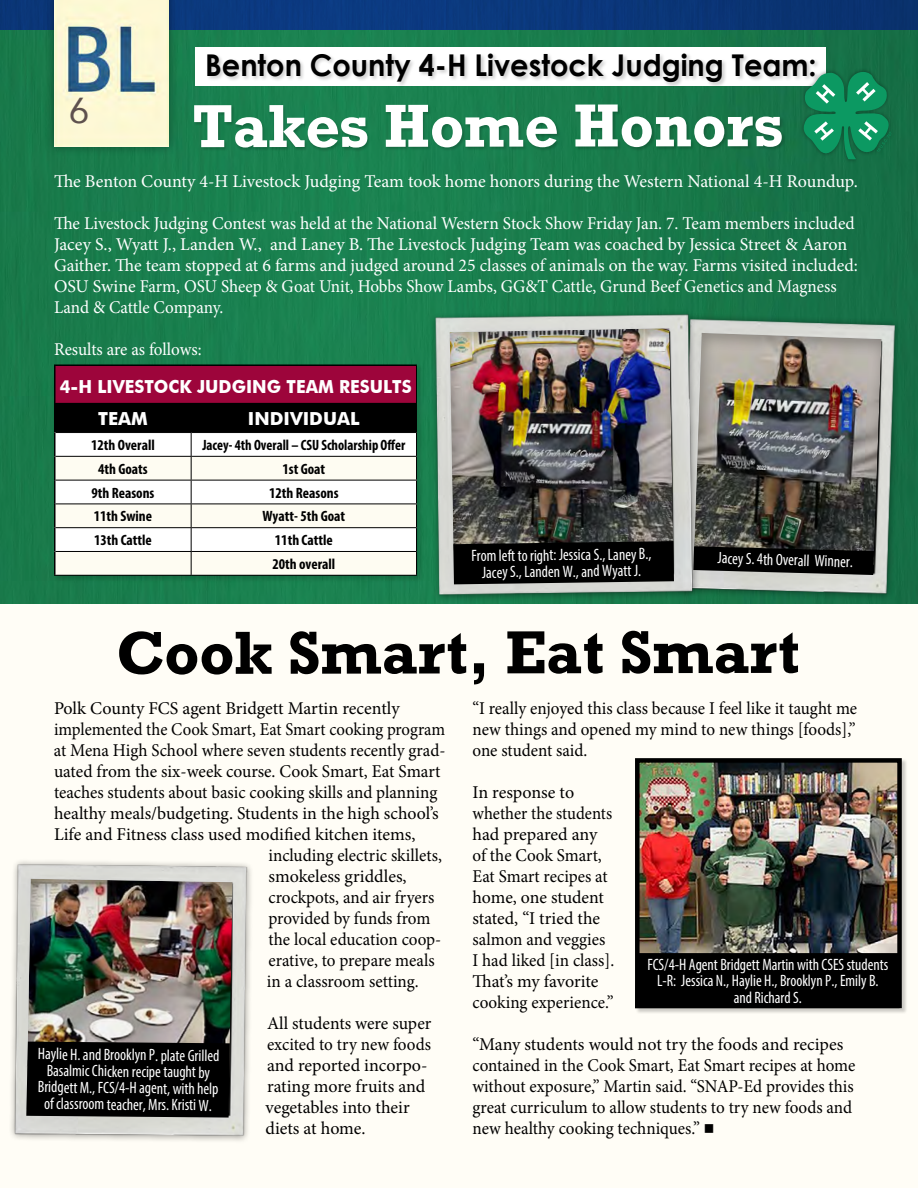
<style>
.page{position:relative;width:918px;height:1188px;background:#fff}
.page>*{position:absolute;margin:0;border:0;box-sizing:border-box;transform-origin:0 0}
.t1{font:700 57px "Rockwell";color:#000}
.t2{font:700 57px "Rockwell";color:#fff}
.t3{font:36px "Avenir";color:#5e514e}
.t4{font:700 30px "Century Gothic";color:#000;scale:.96 1}
.t5{font:18px/21px "Minion Pro";color:#000}
.t6{font:18px/21px "Minion Pro";letter-spacing:-.005em;color:#fff}
.t7{font:18px/21px "Minion Pro";color:#000;text-align:justify;scale:.95 1}
.t8{font:18px "Minion Pro";color:#000;scale:.93 1}
.t9{font:700 18px "Futura BT";color:#fff;scale:.95 1}
.t10{font:18px "Minion Pro";letter-spacing:-.005em;color:#fff;scale:.95 1}
.t11{font:700 18px "Futura BT";color:#fff}
.t12{font:condensed 16.5px/16.5px "Myriad Pro";color:#fff;text-align:center;scale:.95 1}
.t13{font:700 condensed 15px "Myriad Pro";color:#000}
.t14{font:700 condensed 15px "Myriad Pro";color:#000;scale:.95 1}
</style>
<div class="page">
<div style="left:0;top:464px;width:918px;height:724px;background:#fffdf6"></div>
<img style="left:0;top:29px;width:918px;height:575px">
<div style="left:194px;top:104px;width:592px;height:48px;background:#000;opacity:.2"></div>
<img style="left:0;top:0;width:918px;height:29px">
<div style="left:44px;top:0;width:135px;height:156px;background:#000;opacity:.35"></div>
<img style="left:54px;top:0;width:115px;height:147px">
<img style="left:11px;top:861px;width:240px;height:280px">
<img style="left:26px;top:878px;width:209px;height:237px">
<div style="left:26px;top:1042px;width:204px;height:76px;background:#000"></div>
<div style="left:635px;top:758px;width:273px;height:256px;background:#000;opacity:.2"></div>
<img style="left:640px;top:763px;width:257px;height:190px">
<div style="left:635px;top:758px;width:267px;height:250px;border:4px solid #000"></div>
<div style="left:635px;top:953px;width:265px;height:55px;background:#000"></div>
<img style="left:702px;top:300px;width:206px;height:304px">
<img style="left:418px;top:299px;width:284px;height:305px">
<img style="left:692px;top:332px;width:191px;height:240px">
<img style="left:449px;top:328px;width:226px;height:259px">
<svg style="left:693px;top:546px;width:181px;height:29px;background:#181817"></svg>
<svg style="left:453px;top:541px;width:221px;height:43px;background:#0a0a0a"></svg>
<div style="left:195px;top:47px;width:630px;height:39px;background:#fff"></div>
<div style="left:207px;top:52px;width:614px;height:36px;background:#000;opacity:.2"></div>
<div style="left:53px;top:364px;width:371px;height:219px;background:#187648"></div>
<div style="left:55px;top:365px;width:362px;height:38px;background:#9d053b"></div>
<div style="left:55px;top:403px;width:136px;height:30px;background:#000"></div>
<div style="left:191px;top:403px;width:226px;height:30px;background:#000"></div>
<div style="left:55px;top:433px;width:136px;height:23px;background:#fff"></div>
<div style="left:191px;top:433px;width:226px;height:23px;background:#fff"></div>
<div style="left:55px;top:480px;width:136px;height:24px;background:#fff"></div>
<div style="left:191px;top:480px;width:226px;height:24px;background:#fff"></div>
<div style="left:55px;top:528px;width:136px;height:23px;background:#fff"></div>
<div style="left:191px;top:528px;width:226px;height:23px;background:#fff"></div>
<div style="left:55px;top:456px;width:136px;height:24px;background:#fefcf2"></div>
<div style="left:191px;top:456px;width:226px;height:24px;background:#fefcf2"></div>
<div style="left:55px;top:504px;width:136px;height:24px;background:#fefcf2"></div>
<div style="left:191px;top:504px;width:226px;height:24px;background:#fefcf2"></div>
<div style="left:55px;top:551px;width:136px;height:24px;background:#fefcf2"></div>
<div style="left:191px;top:551px;width:226px;height:24px;background:#fefcf2"></div>
<hr style="left:54px;top:364px;width:137px;height:2px;background:#000">
<hr style="left:54px;top:366px;width:2px;height:37px;background:#000">
<hr style="left:191px;top:364px;width:226px;height:2px;background:#000">
<hr style="left:54px;top:403px;width:2px;height:30px;background:#000">
<hr style="left:54px;top:433px;width:2px;height:23px;background:#000">
<hr style="left:54px;top:456px;width:2px;height:24px;background:#000">
<hr style="left:54px;top:480px;width:2px;height:24px;background:#000">
<hr style="left:54px;top:504px;width:2px;height:24px;background:#000">
<hr style="left:54px;top:528px;width:2px;height:23px;background:#000">
<hr style="left:54px;top:551px;width:2px;height:24px;background:#000">
<hr style="left:416px;top:366px;width:1px;height:37px;background:#000">
<hr style="left:56px;top:456px;width:135px;height:1px;background:#000">
<hr style="left:191px;top:456px;width:226px;height:1px;background:#000">
<hr style="left:56px;top:480px;width:135px;height:1px;background:#000">
<hr style="left:191px;top:480px;width:226px;height:1px;background:#000">
<hr style="left:56px;top:504px;width:135px;height:1px;background:#000">
<hr style="left:191px;top:504px;width:226px;height:1px;background:#000">
<hr style="left:56px;top:527px;width:135px;height:1px;background:#000">
<hr style="left:191px;top:527px;width:226px;height:1px;background:#000">
<hr style="left:56px;top:551px;width:135px;height:1px;background:#000">
<hr style="left:191px;top:551px;width:226px;height:1px;background:#000">
<svg style="left:191px;top:432px;width:1px;height:143px"></svg>
<svg style="left:416px;top:432px;width:1px;height:143px"></svg>
<hr style="left:54px;top:575px;width:137px;height:1px;background:#000">
<hr style="left:191px;top:575px;width:226px;height:1px;background:#000">
<div style="left:800px;top:68px;width:95px;height:95px;background:#000;opacity:.35"></div>
<svg style="left:800px;top:72px;width:92px;height:88px;background:#239164"></svg>
<h2 class="t3" style="left:69px;top:82px;width:22px">6</h2>
<h1 class="t4" style="left:205px;top:46px;width:638px">Benton County 4-H Livestock Judging Team:</h1>
<h1 class="t2" style="left:192px;top:89px;width:592px">Takes Home Honors</h1>
<p class="t6" style="left:54px;top:171px;width:805px">The Benton County 4-H Livestock Judging Team took home honors during the Western National 4-H Roundup.</p>
<p class="t6" style="left:54px;top:213px;width:805px">The Livestock Judging Contest was held at the National Western Stock Show Friday Jan. 7. Team members included Jacey S., Wyatt J., Landen W., and Laney B. The Livestock Judging Team was coached by Jessica Street &amp; Aaron Gaither. The team stopped at 6 farms and judged around 25 classes of animals on the way. Farms visited included:<br>OSU Swine Farm, OSU Sheep &amp; Goat Unit, Hobbs Show Lambs, GG&amp;T Cattle, Grund Beef Genetics and Magness Land &amp; Cattle Company.</p>
<p class="t10" style="left:54px;top:337px;width:157px">Results are as follows:</p>
<p class="t9" style="left:60px;top:376px;width:372px">4-H LIVESTOCK JUDGING TEAM RESULTS</p>
<p class="t11" style="left:98px;top:408px;width:51px">TEAM</p>
<p class="t11" style="left:248px;top:408px;width:113px">INDIVIDUAL</p>
<p class="t13" style="left:91px;top:436px;width:65px">12th Overall</p>
<p class="t14" style="left:202px;top:436px;width:215px">Jacey- 4th Overall – CSU Scholarship Offer</p>
<p class="t13" style="left:98px;top:459px;width:51px">4th Goats</p>
<p class="t13" style="left:282px;top:459px;width:44px">1st Goat</p>
<p class="t13" style="left:91px;top:483px;width:65px">9th Reasons</p>
<p class="t13" style="left:269px;top:483px;width:71px">12th Reasons</p>
<p class="t13" style="left:94px;top:507px;width:60px">11th Swine</p>
<p class="t13" style="left:262px;top:507px;width:84px">Wyatt- 5th Goat</p>
<p class="t13" style="left:94px;top:531px;width:59px">13th Cattle</p>
<p class="t13" style="left:275px;top:531px;width:59px">11th Cattle</p>
<p class="t13" style="left:272px;top:555px;width:64px">20th overall</p>
<p class="t12" style="left:471px;top:548px;width:191px;rotate:-1deg">From left to right: Jessica S., Laney B.,</p>
<p class="t12" style="left:718px;top:549px;width:144px;rotate:2deg">Jacey S. 4th Overall Winner.</p>
<p class="t12" style="left:482px;top:564px;width:169px;rotate:-1deg">Jacey S., Landen W., and Wyatt J.</p>
<h2 class="t1" style="left:116px;top:616px;width:685px">Cook Smart, Eat Smart</h2>
<p class="t5" style="left:54px;top:698px;width:347px">Polk County FCS agent Bridgett Martin recently</p>
<p class="t8" style="left:54px;top:717px;width:422px">implemented the Cook Smart, Eat Smart cooking program</p>
<p class="t7" style="left:54px;top:740px;width:414px">at Mena High School where seven students recently grad-</p>
<p class="t5" style="left:54px;top:761px;width:388px">uated from the six-week course. Cook Smart, Eat Smart</p>
<p class="t7" style="left:54px;top:782px;width:405px">teaches students about basic cooking skills and planning</p>
<p class="t5" style="left:54px;top:803px;width:386px">healthy meals/budgeting. Students in the high school’s</p>
<p class="t5" style="left:54px;top:824px;width:363px">Life and Fitness class used modified kitchen items,</p>
<p class="t7" style="left:268px;top:845px;width:184px">including electric skillets,</p>
<p class="t5" style="left:268px;top:866px;width:140px">smokeless griddles,</p>
<p class="t7" style="left:268px;top:887px;width:176px">crockpots, and air fryers</p>
<p class="t7" style="left:268px;top:908px;width:172px">provided by funds from</p>
<p class="t7" style="left:268px;top:929px;width:183px">the local education coop-</p>
<p class="t7" style="left:268px;top:950px;width:177px">erative, to prepare meals</p>
<p class="t7" style="left:267px;top:971px;width:161px">in a classroom setting.</p>
<p class="t5" style="left:266px;top:1013px;width:167px">All students were super excited to try new foods and reported incorpo&shy;rating more fruits and vegetables into their diets at home.</p>
<p class="t12" style="left:38px;top:1045px;width:193px;rotate:1deg">Haylie H. and Brooklyn P. plate Grilled Basalmic Chicken recipe taught by Bridgett M., FCS/4-H agent, with help of classroom teacher, Mrs. Kristi W.</p>
<p class="t7" style="left:472px;top:698px;width:406px">“I really enjoyed this class because I feel like it taught me new things and opened my mind to new things [foods],” one student said.</p>
<p class="t5" style="left:472px;top:782px;width:143px">In response to whether the students had prepared any of the Cook Smart,<br>Eat Smart recipes at home, one student stated, “I tried the salmon and veggies<br>I had liked [in class].<br>That’s my favorite cooking experience.”</p>
<p class="t5" style="left:472px;top:1034px;width:385px">“Many students would not try the foods and recipes contained in the Cook Smart, Eat Smart recipes at home without exposure,” Martin said. “SNAP-Ed provides this great curriculum to allow students to try new foods and new healthy cooking techniques.” ■</p>
<p class="t12" style="left:647px;top:956px;width:255px">FCS/4-H Agent Bridgett Martin with CSES students<br>L-R: Jessica N., Haylie H., Brooklyn P., Emily B. and Richard S.</p>
</div>
